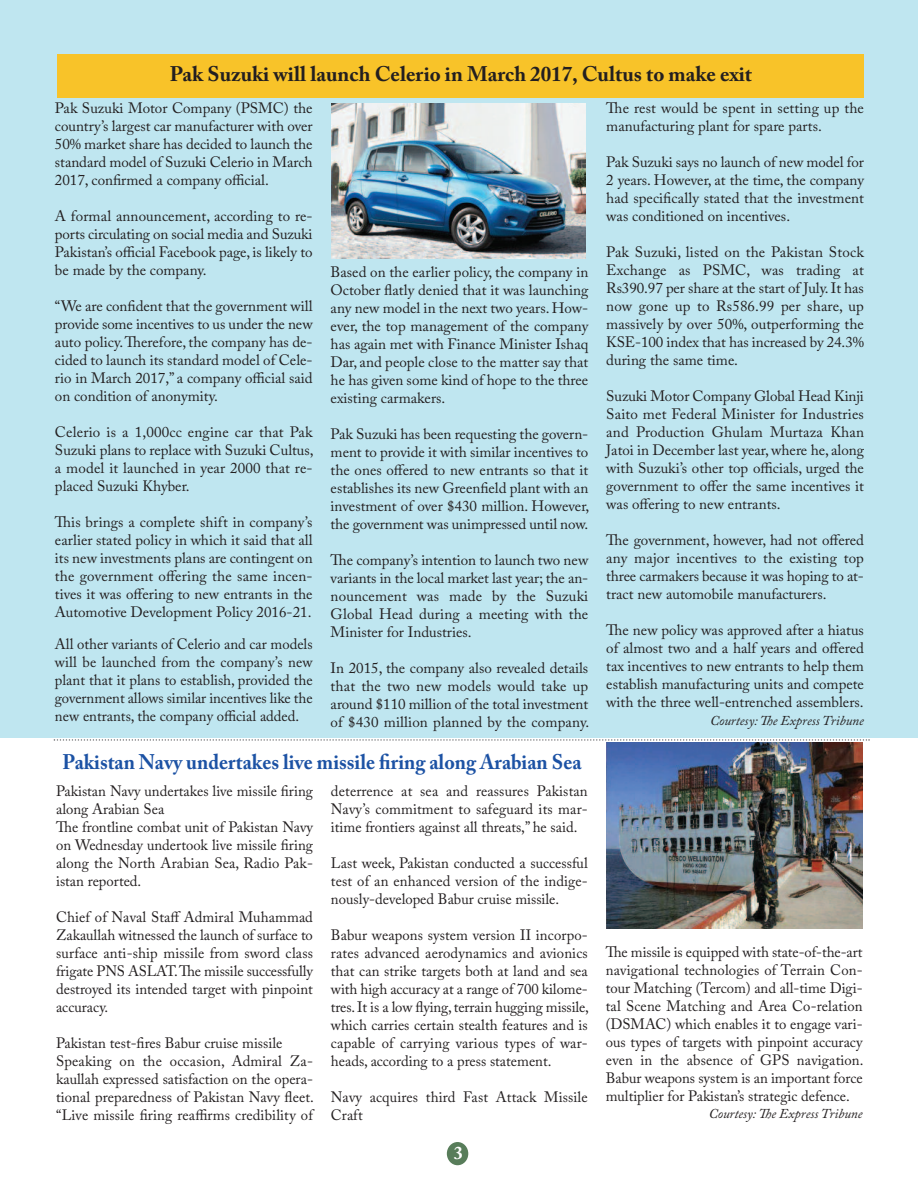
<style>
.page{position:relative;width:918px;height:1188px;background:#fff}
.page>*{position:absolute;margin:0;border:0;box-sizing:border-box;transform-origin:0 0}
.t1{font:700 21px "Adobe Caslon Pro";color:#231f20}
.t2{font:700 21px "Adobe Caslon Pro";color:#1c52a4;scale:.95 1}
.t3{font:700 18px "Adobe Caslon Pro";color:#fff}
.t4{font:15px/18px "Adobe Caslon Pro";color:#231f20;text-align:justify}
.t5{font:italic 13.5px "Adobe Caslon Pro";color:#231f20}
</style>
<div class="page">
<div style="left:0;top:0;width:918px;height:738px;background:#bfe6f0"></div>
<div style="left:447px;top:1142px;width:21px;height:23px;background:#587d5a;border-radius:50%"></div>
<svg style="left:54px;top:739px;width:816px;height:2px"></svg>
<div style="left:58px;top:54px;width:806px;height:43px;background:#f8c329"></div>
<img style="left:332px;top:103px;width:253px;height:155px">
<img style="left:607px;top:742px;width:256px;height:186px">
<h1 class="t1" style="left:170px;top:65px;width:584px">Pak Suzuki will launch Celerio in March 2017, Cultus to make exit</h1>
<p class="t4" style="left:55px;top:101px;width:259px">Pak Suzuki Motor Company (PSMC) the country’s largest car manufacturer with over 50% market share has decided to launch the standard model of Suzuki Celerio in March 2017, confirmed a company official.</p>
<p class="t4" style="left:55px;top:209px;width:259px">A formal announcement, according to re&shy;ports circulating on social media and Suzuki Pakistan’s official Facebook page, is likely to be made by the company.</p>
<p class="t4" style="left:55px;top:299px;width:259px">“We are confident that the government will provide some incentives to us under the new auto policy.Therefore, the company has de&shy;cided to launch its standard model of Cele&shy;rio in March 2017,” a company official said on condition of anonymity.</p>
<p class="t4" style="left:55px;top:425px;width:260px">Celerio is a 1,000cc engine car that Pak Suzuki plans to replace with Suzuki Cultus, a model it launched in year 2000 that re&shy;placed Suzuki Khyber.</p>
<p class="t4" style="left:55px;top:515px;width:259px">This brings a complete shift in company’s earlier stated policy in which it said that all its new investments plans are contingent on the government offering the same incen&shy;tives it was offering to new entrants in the Automotive Development Policy 2016-21.</p>
<p class="t4" style="left:55px;top:636px;width:259px">All other variants of Celerio and car models will be launched from the company’s new plant that it plans to establish, provided the government allows similar incentives like the new entrants, the company official added.</p>
<p class="t4" style="left:606px;top:101px;width:259px">The rest would be spent in setting up the manufacturing plant for spare parts.</p>
<p class="t4" style="left:606px;top:155px;width:259px">Pak Suzuki says no launch of new model for 2 years. However, at the time, the company had specifically stated that the investment was conditioned on incentives.</p>
<p class="t4" style="left:606px;top:245px;width:259px">Pak Suzuki, listed on the Pakistan Stock Exchange as PSMC, was trading at Rs390.97 per share at the start of July.It has now gone up to Rs586.99 per share, up massively by over 50%, outperforming the KSE-100 index that has increased by 24.3% during the same time.</p>
<p class="t4" style="left:606px;top:389px;width:259px">Suzuki Motor Company Global Head Kinji Saito met Federal Minister for Industries and Production Ghulam Murtaza Khan Jatoi in December last year,where he, along with Suzuki’s other top officials, urged the government to offer the same incentives it was offering to new entrants.</p>
<p class="t4" style="left:606px;top:533px;width:259px">The government, however, had not offered any major incentives to the existing top three carmakers because it was hoping to at&shy;tract new automobile manufacturers.</p>
<p class="t4" style="left:606px;top:623px;width:259px">The new policy was approved after a hiatus of almost two and a half years and offered tax incentives to new entrants to help them establish manufacturing units and compete with the three well-entrenched assemblers.</p>
<p class="t5" style="left:710px;top:716px;width:155px">Courtesy:The Express Tribune</p>
<p class="t4" style="left:331px;top:265px;width:259px">Based on the earlier policy, the company in October flatly denied that it was launching any new model in the next two years. How&shy;ever, the top management of the company has again met with Finance Minister Ishaq Dar, and people close to the matter say that he has given some kind of hope to the three existing carmakers.</p>
<p class="t4" style="left:331px;top:427px;width:260px">Pak Suzuki has been requesting the govern&shy;ment to provide it with similar incentives to the ones offered to new entrants so that it establishes its new Greenfield plant with an investment of over $430 million. However, the government was unimpressed until now.</p>
<p class="t4" style="left:331px;top:553px;width:259px">The company’s intention to launch two new variants in the local market last year; the an&shy;nouncement was made by the Suzuki Global Head during a meeting with the Minister for Industries.</p>
<p class="t4" style="left:331px;top:661px;width:260px">In 2015, the company also revealed details that the two new models would take up around $110 million of the total investment of $430 million planned by the company.</p>
<h1 class="t2" style="left:63px;top:753px;width:548px">Pakistan Navy undertakes live missile firing along Arabian Sea</h1>
<p class="t4" style="left:56px;top:784px;width:258px;text-align:left">Pakistan Navy undertakes live missile firing along Arabian Sea<br>The frontline combat unit of Pakistan Navy on Wednesday undertook live missile firing along the North Arabian Sea, Radio Pak&shy;istan reported.</p>
<p class="t4" style="left:56px;top:910px;width:258px">Chief of Naval Staff Admiral Muhammad Zakaullah witnessed the launch of surface to surface anti-ship missile from sword class frigate PNS ASLAT.The missile successfully destroyed its intended target with pinpoint accuracy.</p>
<p class="t4" style="left:56px;top:1036px;width:259px;text-align:left">Pakistan test-fires Babur cruise missile Speaking on the occasion, Admiral Za&shy;kaullah expressed satisfaction on the opera&shy;tional preparedness of Pakistan Navy fleet. “Live missile firing reaffirms credibility of</p>
<p class="t4" style="left:331px;top:784px;width:258px">deterrence at sea and reassures Pakistan Navy’s commitment to safeguard its mar&shy;itime frontiers against all threats,” he said.</p>
<p class="t4" style="left:331px;top:856px;width:258px">Last week, Pakistan conducted a successful test of an enhanced version of the indige&shy;nously-developed Babur cruise missile.</p>
<p class="t4" style="left:331px;top:928px;width:259px">Babur weapons system version II incorpo&shy;rates advanced aerodynamics and avionics that can strike targets both at land and sea with high accuracy at a range of 700 kilome&shy;tres.It is a low flying,terrain hugging missile, which carries certain stealth features and is capable of carrying various types of war&shy;heads, according to a press statement.</p>
<p class="t4" style="left:331px;top:1090px;width:258px">Navy acquires third Fast Attack Missile<br>Craft</p>
<p class="t3" style="left:454px;top:1145px;width:10px">3</p>
<p class="t4" style="left:606px;top:945px;width:259px">The missile is equipped with state-of-the-art navigational technologies of Terrain Con&shy;tour Matching (Tercom) and all-time Digi&shy;tal Scene Matching and Area Co-relation (DSMAC) which enables it to engage vari&shy;ous types of targets with pinpoint accuracy even in the absence of GPS navigation.<br>Babur weapons system is an important force multiplier for Pakistan’s strategic defence.</p>
<p class="t5" style="left:709px;top:1109px;width:155px">Courtesy:The Express Tribune</p>
</div>
